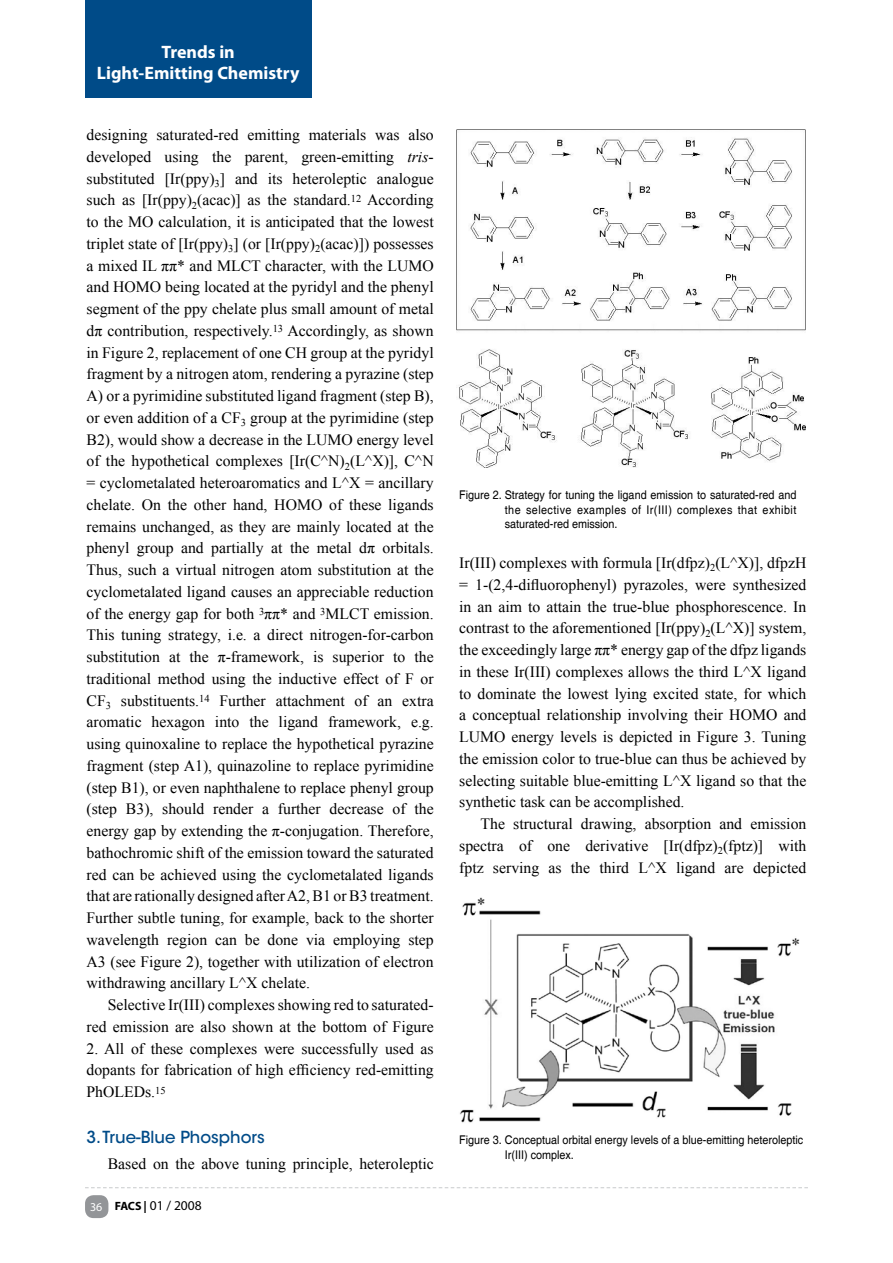
<style>
.page{position:relative;width:893px;height:1263px;background:#fff}
.page>*{position:absolute;margin:0;border:0;box-sizing:border-box;transform-origin:0 0}
.t1{font:700 18px/21.6px "Myriad Pro";color:#fff;text-align:center}
.t2{font:500 16.5px "ITC Avant Garde Std";color:#004b88}
.t3{font:15.75px/21.8px "Times New Roman";color:#000;text-align:justify}
.t4{font:13.5px "Myriad Pro";color:#000}
.t5{font:12px/14.4px "Helvetica";color:#000;text-align:justify;scale:.9 1}
.s1{font-style:italic}
.s2{font-size:12px;color:#fff}
.s3{font-weight:700;font-size:12px}
</style>
<div class="page">
<div style="left:85px;top:0;width:226px;height:98px;background:#004b88"></div>
<div style="left:85px;top:1195px;width:23px;height:23px;background:#939598;border-radius:9px"></div>
<svg style="left:85px;top:1187px;width:723px;height:1px"></svg>
<img style="left:456px;top:129px;width:350px;height:339px">
<img style="left:460px;top:897px;width:340px;height:226px">
<p class="t1" style="left:97px;top:40px;width:204px">Trends in<br>Light-Emitting Chemistry</p>
<p class="t3" style="left:87px;top:124px;width:349px">designing saturated-red emitting materials was also developed using the parent, green-emitting <span class="s1">tris&shy;</span>substituted [Ir(ppy)<sub>3</sub>] and its heteroleptic analogue such as [Ir(ppy)<sub>2</sub>(acac)] as the standard.<sup>12</sup> According to the MO calculation, it is anticipated that the lowest triplet state of [Ir(ppy)<sub>3</sub>] (or [Ir(ppy)<sub>2</sub>(acac)]) possesses a mixed IL ππ* and MLCT character, with the LUMO and HOMO being located at the pyridyl and the phenyl segment of the ppy chelate plus small amount of metal dπ contribution, respectively.<sup>13</sup> Accordingly, as shown in Figure 2, replacement of one CH group at the pyridyl fragment by a nitrogen atom, rendering a pyrazine (step A) or a pyrimidine substituted ligand fragment (step B), or even addition of a CF<sub>3</sub> group at the pyrimidine (step B2), would show a decrease in the LUMO energy level of the hypothetical complexes [Ir(C^N)<sub>2</sub>(L^X)], C^N = cyclometalated heteroaromatics and L^X = ancillary chelate. On the other hand, HOMO of these ligands remains unchanged, as they are mainly located at the phenyl group and partially at the metal dπ orbitals.<br>Thus, such a virtual nitrogen atom substitution at the cyclometalated ligand causes an appreciable reduction of the energy gap for both <sup>3</sup>ππ* and <sup>3</sup>MLCT emission.<br>This tuning strategy, i.e. a direct nitrogen-for-carbon substitution at the π-framework, is superior to the traditional method using the inductive effect of F or CF<sub>3</sub> substituents.<sup>14</sup> Further attachment of an extra aromatic hexagon into the ligand framework, e.g. using quinoxaline to replace the hypothetical pyrazine fragment (step A1), quinazoline to replace pyrimidine (step B1), or even naphthalene to replace phenyl group (step B3), should render a further decrease of the energy gap by extending the π-conjugation. Therefore, bathochromic shift of the emission toward the saturated red can be achieved using the cyclometalated ligands that are rationally designed after A2, B1 or B3 treatment.<br>Further subtle tuning, for example, back to the shorter wavelength region can be done via employing step A3 (see Figure 2), together with utilization of electron withdrawing ancillary L^X chelate.</p>
<p class="t3" style="left:87px;top:994px;width:349px;text-align:right">Selective Ir(III) complexes showing red to saturated&shy;red emission are also shown at the bottom of Figure</p>
<p class="t3" style="left:87px;top:1037px;width:349px">2. All of these complexes were successfully used as dopants for fabrication of high efficiency red-emitting PhOLEDs.<sup>15</sup></p>
<p class="t2" style="left:87px;top:1127px;width:180px">3. True-Blue Phosphors</p>
<p class="t3" style="left:108px;top:1153px;width:327px">Based on the above tuning principle, heteroleptic</p>
<p class="t4" style="left:90px;top:1197px;width:113px"><span class="s2">36</span> <span class="s3">FACS |</span> 01 / 2008</p>
<p class="t5" style="left:505px;top:488px;width:326px;text-indent:-46px">Figure 2. Strategy for tuning the ligand emission to saturated-red and the selective examples of Ir(III) complexes that exhibit saturated-red emission.</p>
<p class="t3" style="left:459px;top:552px;width:349px">Ir(III) complexes with formula [Ir(dfpz)<sub>2</sub>(L^X)], dfpzH = 1-(2,4-difluorophenyl) pyrazoles, were synthesized in an aim to attain the true-blue phosphorescence. In contrast to the aforementioned [Ir(ppy)<sub>2</sub>(L^X)] system, the exceedingly large ππ* energy gap of the dfpz ligands in these Ir(III) complexes allows the third L^X ligand to dominate the lowest lying excited state, for which a conceptual relationship involving their HOMO and LUMO energy levels is depicted in Figure 3. Tuning the emission color to true-blue can thus be achieved by selecting suitable blue-emitting L^X ligand so that the synthetic task can be accomplished.</p>
<p class="t3" style="left:459px;top:813px;width:349px;text-indent:21px">The structural drawing, absorption and emission spectra of one derivative [Ir(dfpz)<sub>2</sub>(fptz)] with fptz serving as the third L^X ligand are depicted</p>
<p class="t5" style="left:505px;top:1133px;width:333px;text-indent:-46px">Figure 3. Conceptual orbital energy levels of a blue-emitting heteroleptic<br>Ir(III) complex.</p>
</div>
